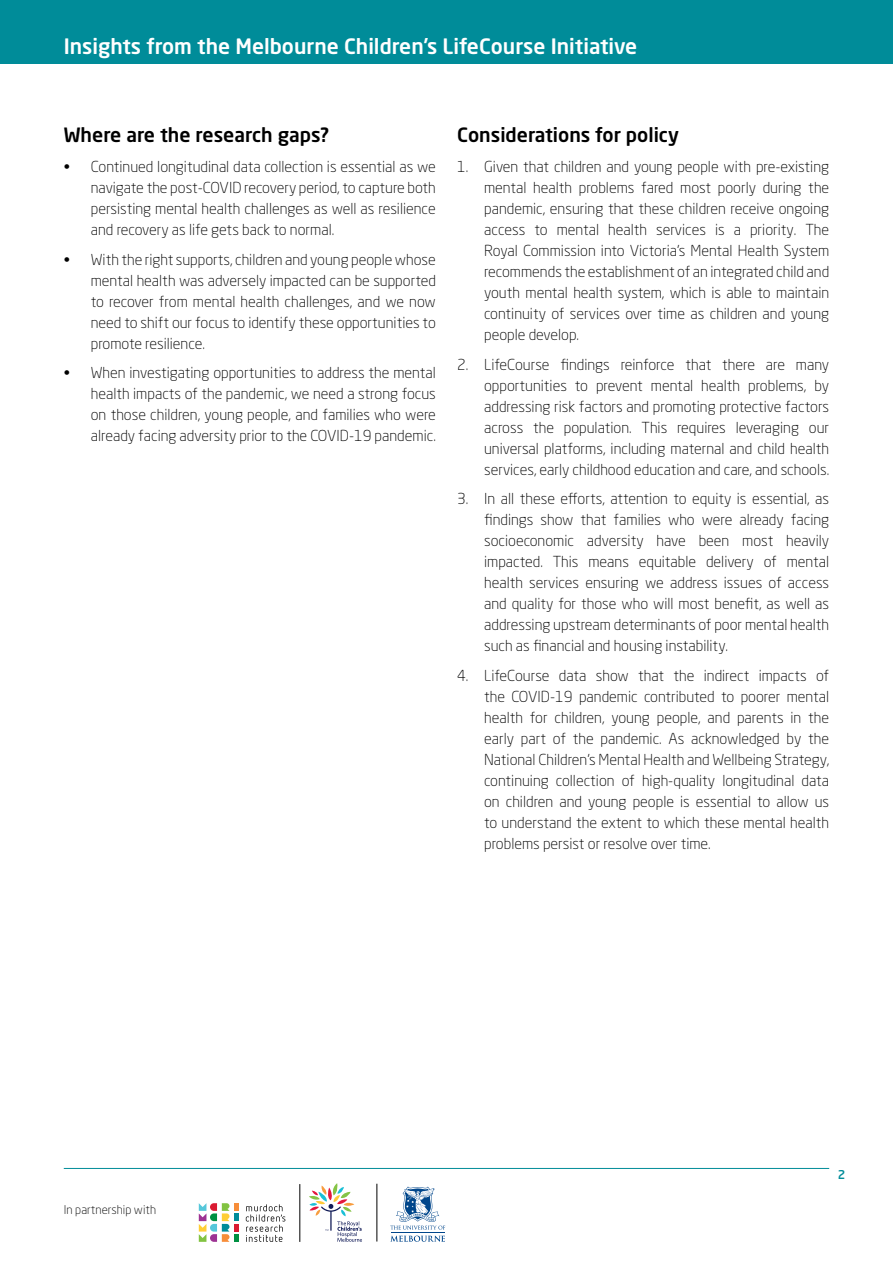
<style>
.page{position:relative;width:893px;height:1263px;background:#fff}
.page>*{position:absolute;margin:0;border:0;box-sizing:border-box;transform-origin:0 0}
.t1{font:500 21px "Neo Sans W1 G";color:#fff}
.t2{font:500 19.5px "Neo Sans W1 G";color:#000}
.t3{font:300 15px/21px "Neo Sans W1 G";color:#000;text-align:justify}
.t4{font:300 12px "Neo Sans W1 G";color:#000}
.t5{font:500 12px "Neo Sans W1 G";color:#008c99}
</style>
<div class="page">
<div style="left:0;top:0;width:893px;height:64px;background:#008c99"></div>
<hr style="left:64px;top:1168px;width:765px;height:1px;background:#008c99">
<svg style="left:309px;top:1183px;width:53px;height:59px"></svg>
<hr style="left:391px;top:1232px;width:54px;height:1px;background:#00468b">
<svg style="left:390px;top:1235px;width:55px;height:7px"></svg>
<svg style="left:390px;top:1186px;width:55px;height:43px"></svg>
<svg style="left:246px;top:1204px;width:39px;height:38px"></svg>
<svg style="left:199px;top:1203px;width:39px;height:39px"></svg>
<hr style="left:300px;top:1184px;width:1px;height:58px;background:#000">
<hr style="left:377px;top:1184px;width:1px;height:57px;background:#000">
<h1 class="t1" style="left:64px;top:33px;width:575px">Insights from the Melbourne Children’s LifeCourse Initiative</h1>
<h2 class="t2" style="left:64px;top:123px;width:267px">Where are the research gaps?</h2>
<p class="t3" style="left:91px;top:156px;width:347px;text-indent:-27px">• Continued longitudinal data collection is essential as we navigate the post-COVID recovery period, to capture both persisting mental health challenges as well as resilience and recovery as life gets back to normal.</p>
<p class="t3" style="left:91px;top:248px;width:347px;text-indent:-27px">• With the right supports, children and young people whose mental health was adversely impacted can be supported to recover from mental health challenges, and we now need to shift our focus to identify these opportunities to promote resilience.</p>
<p class="t3" style="left:91px;top:362px;width:347px;text-indent:-27px">• When investigating opportunities to address the mental health impacts of the pandemic, we need a strong focus on those children, young people, and families who were already facing adversity prior to the COVID-19 pandemic.</p>
<h2 class="t2" style="left:457px;top:123px;width:223px">Considerations for policy</h2>
<p class="t3" style="left:484px;top:156px;width:347px;text-indent:-27px">1. Given that children and young people with pre-existing mental health problems fared most poorly during the pandemic, ensuring that these children receive ongoing access to mental health services is a priority. The Royal Commission into Victoria’s Mental Health System recommends the establishment of an integrated child and youth mental health system, which is able to maintain continuity of services over time as children and young people develop.</p>
<p class="t3" style="left:484px;top:353px;width:347px;text-indent:-27px">2. LifeCourse findings reinforce that there are many opportunities to prevent mental health problems, by addressing risk factors and promoting protective factors across the population. This requires leveraging our universal platforms, including maternal and child health services, early childhood education and care, and schools.</p>
<p class="t3" style="left:484px;top:488px;width:347px;text-indent:-27px">3. In all these efforts, attention to equity is essential, as findings show that families who were already facing socioeconomic adversity have been most heavily impacted. This means equitable delivery of mental health services ensuring we address issues of access and quality for those who will most benefit, as well as addressing upstream determinants of poor mental health such as financial and housing instability.</p>
<p class="t3" style="left:484px;top:664px;width:347px;text-indent:-27px">4. LifeCourse data show that the indirect impacts of the COVID-19 pandemic contributed to poorer mental health for children, young people, and parents in the early part of the pandemic. As acknowledged by the National Children’s Mental Health and Wellbeing Strategy, continuing collection of high-quality longitudinal data on children and young people is essential to allow us to understand the extent to which these mental health problems persist or resolve over time.</p>
<p class="t4" style="left:64px;top:1202px;width:94px">In partnership with</p>
<p class="t5" style="left:838px;top:1166px;width:9px">2</p>
</div>
